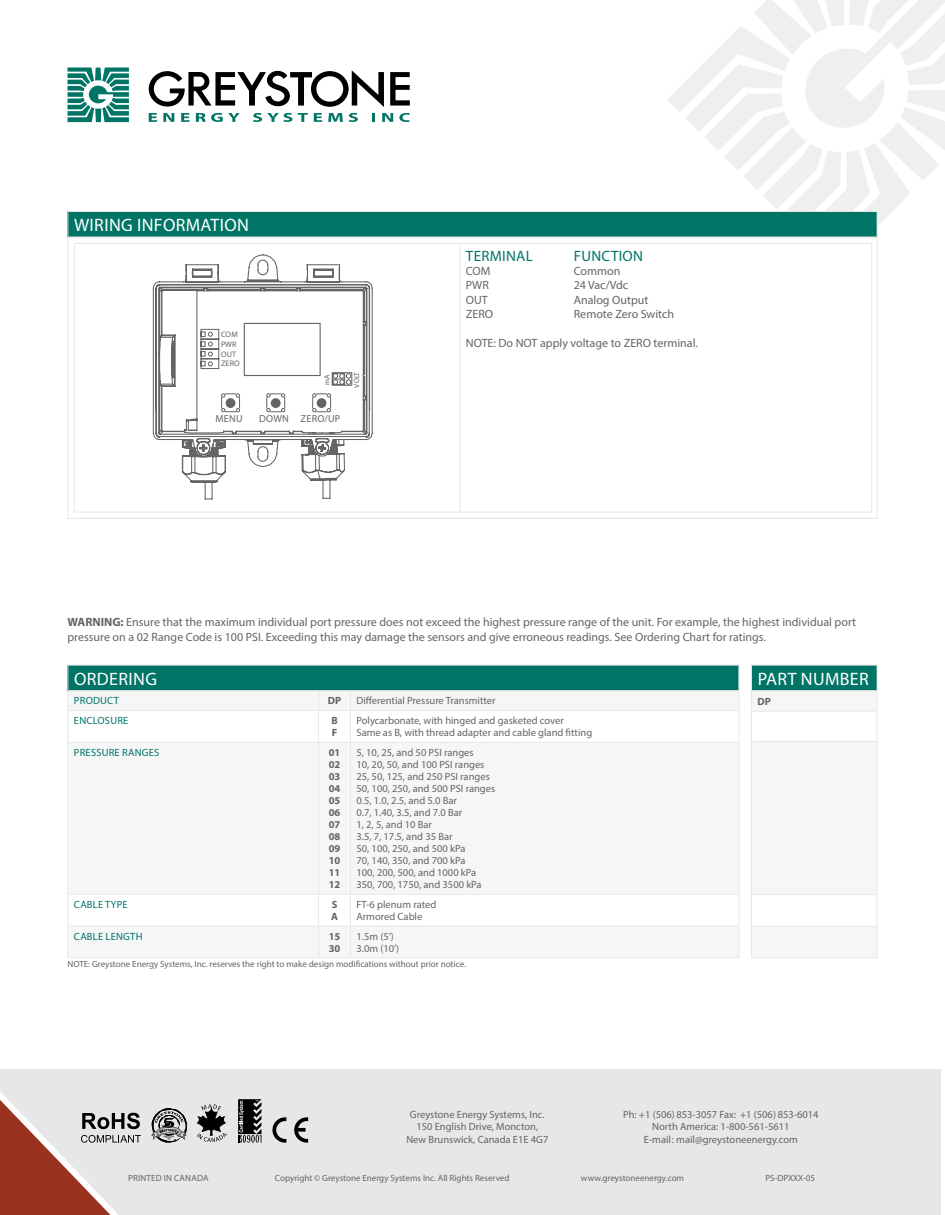
<style>
.page{position:relative;width:945px;height:1215px;background:#fff}
.page>*{position:absolute;margin:0;border:0;box-sizing:border-box;transform-origin:0 0}
.t1{font:18px "Myriad Pro";letter-spacing:.02em;color:#fff}
.t2{font:15px "Myriad Pro";letter-spacing:.02em;color:#017565}
.t3{font:12px/14.4px "Myriad Pro";color:#636466}
.t4{font:10.5px/12px "Myriad Pro";color:#636466}
.t5{font:10.5px "Myriad Pro";letter-spacing:.02em;color:#007565}
.t6{font:700 10.5px/12px "Myriad Pro";color:#636466}
.t7{font:10.2px "Myriad Pro";letter-spacing:.02em;color:#636466}
.t8{font:9px "Myriad Pro";color:#636466}
.t9{font:9px "Myriad Pro";letter-spacing:.02em;color:#636466}
.t10{font:8.1px/9.6px "Myriad Pro";letter-spacing:.02em;color:#636466}
.t11{font:7.35px "Myriad Pro";color:#636466}
.s1{font-weight:700}
</style>
<div class="page">
<svg style="left:390px;top:72px;width:20px;height:34px"></svg>
<svg style="left:149px;top:70px;width:235px;height:37px"></svg>
<svg style="left:67px;top:67px;width:62px;height:55px"></svg>
<svg style="left:149px;top:113px;width:8px;height:9px"></svg>
<svg style="left:181px;top:113px;width:9px;height:9px"></svg>
<svg style="left:314px;top:113px;width:8px;height:9px"></svg>
<svg style="left:163px;top:113px;width:11px;height:9px"></svg>
<svg style="left:382px;top:113px;width:11px;height:9px"></svg>
<svg style="left:196px;top:113px;width:44px;height:9px"></svg>
<svg style="left:253px;top:113px;width:55px;height:9px"></svg>
<svg style="left:328px;top:113px;width:30px;height:9px"></svg>
<svg style="left:372px;top:113px;width:3px;height:9px"></svg>
<svg style="left:399px;top:113px;width:11px;height:9px"></svg>
<div style="left:0;top:1070px;width:941px;height:145px;background:#e6e7e8"></div>
<svg style="left:0;top:1092px;width:141px;height:123px"></svg>
<svg style="left:152px;top:1108px;width:35px;height:35px"></svg>
<svg style="left:197px;top:1104px;width:30px;height:38px"></svg>
<svg style="left:272px;top:1117px;width:14px;height:26px"></svg>
<svg style="left:294px;top:1117px;width:14px;height:26px"></svg>
<svg style="left:238px;top:1099px;width:23px;height:44px"></svg>
<div style="left:69px;top:691px;width:670px;height:19px;background:#f6f6f6"></div>
<svg style="left:69px;top:711px;width:670px;height:215px;fill:#f6f6f6"></svg>
<div style="left:69px;top:927px;width:670px;height:31px;background:#f6f6f6"></div>
<hr style="left:68px;top:895px;width:1px;height:31px;background:#e6e7e8">
<hr style="left:68px;top:926px;width:251px;height:1px;background:#e6e7e8">
<hr style="left:68px;top:926px;width:1px;height:32px;background:#e6e7e8">
<hr style="left:319px;top:926px;width:31px;height:1px;background:#e6e7e8">
<hr style="left:68px;top:958px;width:251px;height:1px;background:#e6e7e8">
<hr style="left:319px;top:958px;width:31px;height:1px;background:#e6e7e8">
<svg style="left:318px;top:691px;width:1px;height:19px"></svg>
<svg style="left:350px;top:691px;width:1px;height:19px"></svg>
<hr style="left:318px;top:711px;width:1px;height:31px;background:#e6e7e8">
<hr style="left:350px;top:711px;width:1px;height:31px;background:#e6e7e8">
<hr style="left:318px;top:743px;width:1px;height:151px;background:#e6e7e8">
<hr style="left:350px;top:743px;width:1px;height:151px;background:#e6e7e8">
<hr style="left:318px;top:895px;width:1px;height:31px;background:#e6e7e8">
<hr style="left:350px;top:895px;width:1px;height:31px;background:#e6e7e8">
<hr style="left:739px;top:895px;width:1px;height:31px;background:#e6e7e8">
<hr style="left:318px;top:926px;width:1px;height:32px;background:#e6e7e8">
<hr style="left:350px;top:926px;width:389px;height:1px;background:#e6e7e8">
<hr style="left:350px;top:926px;width:1px;height:32px;background:#e6e7e8">
<hr style="left:739px;top:926px;width:1px;height:32px;background:#e6e7e8">
<hr style="left:350px;top:958px;width:389px;height:1px;background:#e6e7e8">
<hr style="left:68px;top:710px;width:251px;height:1px;background:#e6e7e8">
<hr style="left:68px;top:711px;width:1px;height:31px;background:#e6e7e8">
<hr style="left:319px;top:710px;width:31px;height:1px;background:#e6e7e8">
<hr style="left:350px;top:710px;width:389px;height:1px;background:#e6e7e8">
<hr style="left:739px;top:711px;width:1px;height:31px;background:#e6e7e8">
<hr style="left:68px;top:742px;width:251px;height:1px;background:#e6e7e8">
<hr style="left:68px;top:743px;width:1px;height:151px;background:#e6e7e8">
<hr style="left:319px;top:742px;width:31px;height:1px;background:#e6e7e8">
<hr style="left:350px;top:742px;width:389px;height:1px;background:#e6e7e8">
<hr style="left:739px;top:743px;width:1px;height:151px;background:#e6e7e8">
<hr style="left:68px;top:894px;width:251px;height:1px;background:#e6e7e8">
<hr style="left:319px;top:894px;width:31px;height:1px;background:#e6e7e8">
<hr style="left:350px;top:894px;width:389px;height:1px;background:#e6e7e8">
<div style="left:68px;top:665px;width:671px;height:26px;background:#007565"></div>
<hr style="left:68px;top:665px;width:671px;height:1px;background:#e6e7e8">
<svg style="left:68px;top:665px;width:1px;height:45px"></svg>
<svg style="left:739px;top:690px;width:1px;height:20px"></svg>
<hr style="left:68px;top:690px;width:671px;height:1px;background:#e6e7e8">
<div style="left:752px;top:926px;width:125px;height:32px;background:#f6f6f6"></div>
<hr style="left:751px;top:926px;width:126px;height:1px;background:#e6e7e8">
<hr style="left:751px;top:927px;width:1px;height:31px;background:#e6e7e8">
<hr style="left:877px;top:927px;width:1px;height:31px;background:#e6e7e8">
<hr style="left:751px;top:958px;width:126px;height:1px;background:#e6e7e8">
<svg style="left:751px;top:665px;width:127px;height:261px"></svg>
<hr style="left:751px;top:690px;width:126px;height:1px;background:#e6e7e8">
<hr style="left:68px;top:237px;width:1px;height:281px;background:#e6e7e8">
<hr style="left:877px;top:237px;width:1px;height:281px;background:#e6e7e8">
<hr style="left:68px;top:518px;width:810px;height:1px;background:#e6e7e8">
<hr style="left:74px;top:243px;width:386px;height:1px;background:#e6e7e8">
<hr style="left:74px;top:244px;width:1px;height:268px;background:#e6e7e8">
<hr style="left:74px;top:512px;width:386px;height:1px;background:#e6e7e8">
<hr style="left:460px;top:243px;width:412px;height:1px;background:#e6e7e8">
<hr style="left:459px;top:244px;width:1px;height:268px;background:#e6e7e8">
<hr style="left:871px;top:244px;width:1px;height:268px;background:#e6e7e8">
<hr style="left:460px;top:512px;width:412px;height:1px;background:#e6e7e8">
<div style="left:68px;top:212px;width:809px;height:25px;background:#007565"></div>
<hr style="left:68px;top:211px;width:810px;height:1px;background:#e6e7e8">
<svg style="left:68px;top:212px;width:1px;height:25px"></svg>
<svg style="left:667px;top:0;width:278px;height:237px"></svg>
<hr style="left:68px;top:237px;width:810px;height:1px;background:#e6e7e8">
<svg style="left:152px;top:254px;width:221px;height:246px"></svg>
<div style="left:244px;top:323px;width:77px;height:53px;border:1px solid #636466"></div>
<div style="left:332px;top:372px;width:20px;height:14px;border:1px solid #636466"></div>
<svg style="left:332px;top:373px;width:19px;height:12px"></svg>
<h1 class="t1" style="left:74px;top:214px;width:176px">WIRING INFORMATION</h1>
<p class="t10" style="left:221px;top:330px;width:20px">COM<br>PWR<br>OUT<br>ZERO</p>
<p class="t11" style="left:322px;top:385px;width:12px;rotate:-90deg">mA</p>
<p class="t11" style="left:352px;top:388px;width:17px;rotate:-90deg">VOLT</p>
<p class="t7" style="left:216px;top:412px;width:29px">MENU</p>
<p class="t7" style="left:259px;top:412px;width:83px">DOWN ZERO/UP</p>
<h2 class="t2" style="left:466px;top:246px;width:68px">TERMINAL</h2>
<h2 class="t2" style="left:574px;top:246px;width:71px">FUNCTION</h2>
<p class="t3" style="left:466px;top:264px;width:26px">COM</p>
<p class="t3" style="left:574px;top:264px;width:48px">Common</p>
<p class="t3" style="left:466px;top:278px;width:24px">PWR</p>
<p class="t3" style="left:574px;top:278px;width:56px">24 Vac/Vdc</p>
<p class="t3" style="left:466px;top:292px;width:23px">OUT</p>
<p class="t3" style="left:574px;top:292px;width:76px">Analog Output</p>
<p class="t3" style="left:466px;top:307px;width:29px">ZERO</p>
<p class="t3" style="left:574px;top:307px;width:102px">Remote Zero Switch</p>
<p class="t3" style="left:466px;top:336px;width:234px">NOTE: Do NOT apply voltage to ZERO terminal.</p>
<p class="t3" style="left:68px;top:615px;width:790px"><span class="s1">WARNING:</span> Ensure that the maximum individual port pressure does not exceed the highest pressure range of the unit. For example, the highest individual port pressure on a 02 Range Code is 100 PSI. Exceeding this may damage the sensors and give erroneous readings. See Ordering Chart for ratings.</p>
<h1 class="t1" style="left:74px;top:667px;width:84px">ORDERING</h1>
<p class="t5" style="left:74px;top:694px;width:47px">PRODUCT</p>
<p class="t6" style="left:328px;top:695px;width:15px">DP</p>
<p class="t4" style="left:356px;top:695px;width:141px">Differential Pressure Transmitter</p>
<p class="t5" style="left:74px;top:714px;width:56px">ENCLOSURE</p>
<p class="t6" style="left:331px;top:714px;width:8px">B<br>F</p>
<p class="t4" style="left:356px;top:715px;width:237px">Polycarbonate, with hinged and gasketed cover<br>Same as B, with thread adapter and cable gland fitting</p>
<p class="t5" style="left:74px;top:746px;width:87px">PRESSURE RANGES</p>
<p class="t6" style="left:329px;top:746px;width:13px;text-align:justify">01<br>02<br>03<br>04<br>05<br>06<br>07<br>08<br>09<br>10<br>11<br>12</p>
<p class="t4" style="left:356px;top:747px;width:140px">5, 10, 25, and 50 PSI ranges<br>10, 20, 50, and 100 PSI ranges<br>25, 50, 125, and 250 PSI ranges<br>50, 100, 250, and 500 PSI ranges<br>0.5, 1.0, 2.5, and 5.0 Bar<br>0.7, 1.40, 3.5, and 7.0 Bar<br>1, 2, 5, and 10 Bar<br>3.5, 7, 17.5, and 35 Bar<br>50, 100, 250, and 500 kPa<br>70, 140, 350, and 700 kPa<br>100, 200, 500, and 1000 kPa<br>350, 700, 1750, and 3500 kPa</p>
<p class="t5" style="left:74px;top:898px;width:55px">CABLE TYPE</p>
<p class="t6" style="left:331px;top:898px;width:8px">S<br>A</p>
<p class="t4" style="left:356px;top:898px;width:81px">FT-6 plenum rated<br>Armored Cable</p>
<p class="t5" style="left:74px;top:930px;width:70px">CABLE LENGTH</p>
<p class="t6" style="left:329px;top:930px;width:13px">15<br>30</p>
<p class="t4" style="left:356px;top:930px;width:44px">1.5m (5’)<br>3.0m (10’)</p>
<p class="t8" style="left:68px;top:959px;width:400px">NOTE: Greystone Energy Systems, Inc. reserves the right to make design modifications without prior notice.</p>
<h1 class="t1" style="left:758px;top:667px;width:113px">PART NUMBER</h1>
<p class="t6" style="left:758px;top:695px;width:15px">DP</p>
<p class="t4" style="left:406px;top:1108px;width:144px;line-height:12.6px;text-align:center">Greystone Energy Systems, Inc.<br>150 English Drive, Moncton,<br>New Brunswick, Canada E1E 4G7</p>
<p class="t4" style="left:623px;top:1108px;width:197px;line-height:12.6px;text-align:center">Ph: +1 (506) 853-3057 Fax: +1 (506) 853-6014<br>North America: 1-800-561-5611<br>E-mail: mail@greystoneenergy.com</p>
<p class="t9" style="left:128px;top:1173px;width:82px">PRINTED IN CANADA</p>
<p class="t8" style="left:275px;top:1173px;width:236px">Copyright © Greystone Energy Systems Inc. All Rights Reserved</p>
<p class="t8" style="left:581px;top:1173px;width:105px">www.greystoneenergy.com</p>
<p class="t8" style="left:765px;top:1173px;width:51px">PS-DPXXX-05</p>
</div>
